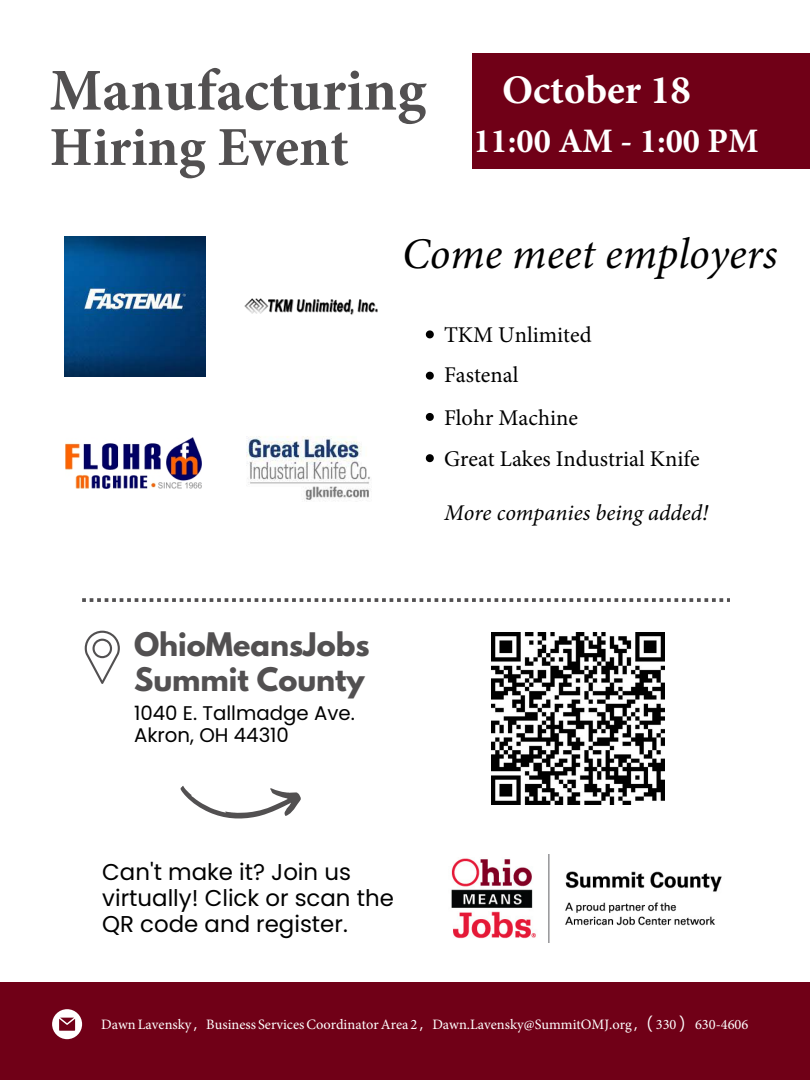
<style>
.page{position:relative;width:810px;height:1080px;background:#fff}
.page>*{position:absolute;margin:0;border:0;box-sizing:border-box;transform-origin:0 0}
.t1{font:700 59.38px "Minion Pro";color:#525051}
.t2{font:700 55px "Minion Pro";color:#525051}
.t3{font:italic 43.75px "Minion Pro";color:#000}
.t4{font:700 40.62px "Minion Pro";color:#fff}
.t5{font:700 34.38px "Minion Pro";color:#fff}
.t6{font:700 28.75px/35.6px "League Spartan";color:#525051}
.t7{font:22.88px/25.8px "Poppins";color:#000}
.t8{font:22.5px/39.5px "Minion Pro";color:#000}
.t9{font:italic 22.5px "Minion Pro";color:#000}
.t10{font:19.75px/22px "Poppins";color:#000}
.t11{font:14.38px "Minion Pro";color:#fff}
.s1{font-family:"Poppins"}
</style>
<div class="page">
<div style="left:472px;top:54px;width:338px;height:115px;background:#700017"></div>
<div style="left:0;top:982px;width:810px;height:98px;background:#700017"></div>
<svg style="left:82px;top:598px;width:648px;height:4px"></svg>
<svg style="left:52px;top:1009px;width:30px;height:30px"></svg>
<img style="left:451px;top:855px;width:271px;height:87px">
<svg style="left:85px;top:631px;width:35px;height:53px"></svg>
<svg style="left:180px;top:786px;width:121px;height:33px"></svg>
<svg style="left:426px;top:330px;width:8px;height:8px"></svg>
<svg style="left:426px;top:372px;width:8px;height:8px"></svg>
<svg style="left:426px;top:413px;width:8px;height:8px"></svg>
<svg style="left:426px;top:454px;width:8px;height:8px"></svg>
<img style="left:65px;top:236px;width:140px;height:141px">
<img style="left:66px;top:438px;width:135px;height:51px">
<img style="left:244px;top:298px;width:134px;height:17px">
<img style="left:247px;top:436px;width:123px;height:66px">
<img style="left:492px;top:632px;width:172px;height:173px">
<h1 class="t1" style="left:50px;top:49px;width:378px">Manufacturing</h1>
<h2 class="t2" style="left:50px;top:109px;width:301px">Hiring Event</h2>
<h3 class="t4" style="left:502px;top:61px;width:190px">October 18</h3>
<h3 class="t5" style="left:473px;top:117px;width:287px">11:00 AM - 1:00 PM</h3>
<h3 class="t3" style="left:402px;top:224px;width:377px">Come meet employers</h3>
<h3 class="t6" style="left:134px;top:630px;width:237px">OhioMeansJobs<br>Summit County</h3>
<h3 class="t10" style="left:134px;top:702px;width:222px">1040 E. Tallmadge Ave.<br>Akron, OH 44310</h3>
<h3 class="t7" style="left:102px;top:860px;width:293px">Can't make it? Join us virtually! Click or scan the<br>QR code and register.</h3>
<h3 class="t8" style="left:444px;top:315px;width:149px">TKM Unlimited<br>Fastenal</h3>
<h3 class="t8" style="left:444px;top:397px;width:257px;line-height:41.2px">Flohr Machine<br>Great Lakes Industrial Knife</h3>
<h3 class="t9" style="left:444px;top:497px;width:266px">More companies being added!</h3>
<p class="t11" style="left:101px;top:1015px;width:649px">Dawn Lavensky <span class="s1">,</span> Business Services Coordinator Area 2 <span class="s1">,</span> Dawn.Lavensky@SummitOMJ.org <span class="s1">, (</span> 330 <span class="s1">)</span> 630-4606</p>
</div>
